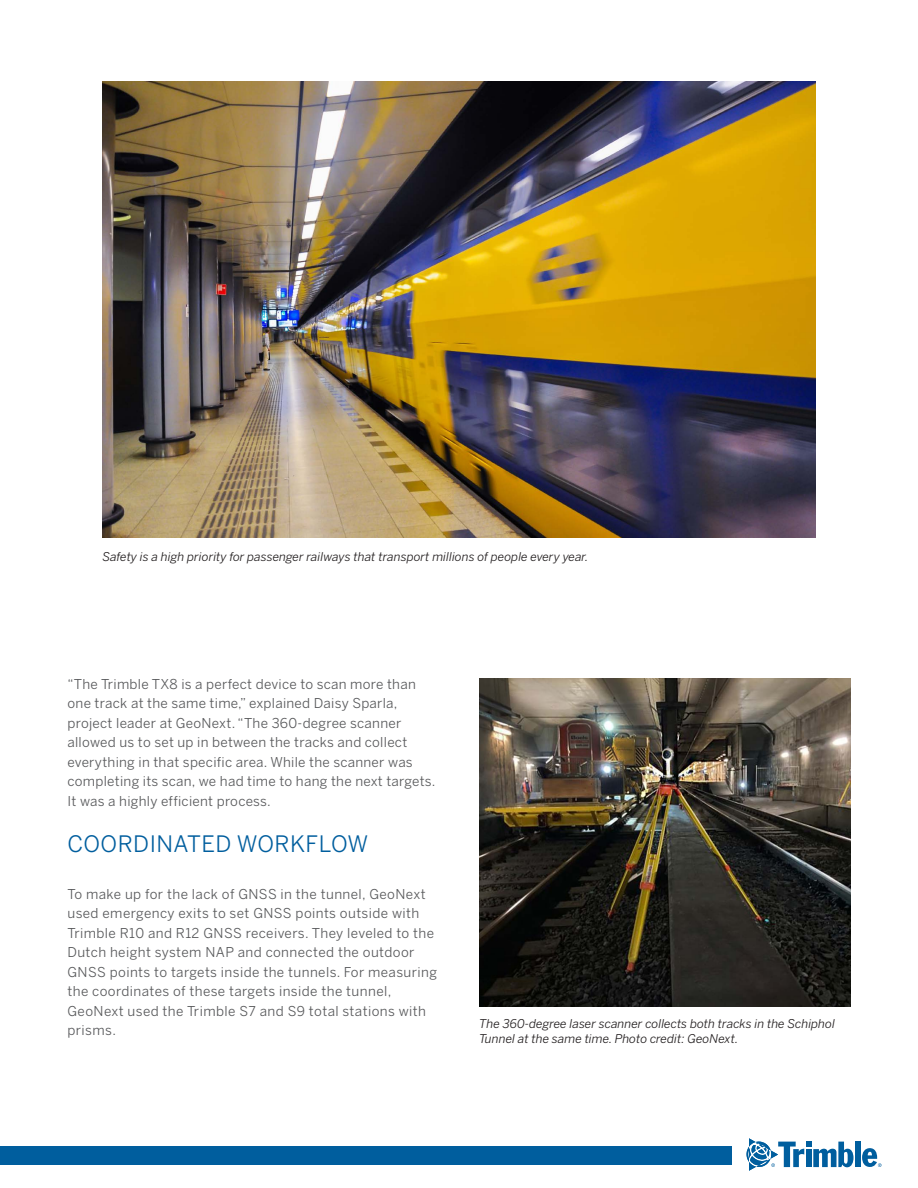
<style>
.page{position:relative;width:918px;height:1188px;background:#fff}
.page>*{position:absolute;margin:0;border:0;box-sizing:border-box;transform-origin:0 0}
.Body{font:22.5px "Benton Sans";letter-spacing:.02em;color:#005e9e}
.Body-2{font:13.5px/19.5px "Benton Sans";letter-spacing:.02em;color:#57585a}
.BodyIntro{font:italic 12px/15px "Benton Sans";color:#231f20}
</style>
<div class="page">
<div style="left:0;top:1147px;width:732px;height:17px;background:#005e9e"></div>
<div style="left:0;top:1148px;width:732px;height:17px;background:#005e9e"></div>
<div style="left:855px;top:1142px;width:6px;height:25px;background:#005e9e"></div>
<svg style="left:747px;top:1138px;width:107px;height:33px"></svg>
<svg style="left:862px;top:1148px;width:20px;height:19px"></svg>
<img style="left:479px;top:678px;width:371px;height:328px">
<img style="left:102px;top:81px;width:714px;height:457px">
<p class="BodyIntro" style="left:102px;top:549px;width:488px">Safety is a high priority for passenger railways that transport millions of people every year.</p>
<p class="Body-2" style="left:68px;top:674px;width:370px">“The Trimble TX8 is a perfect device to scan more than one track at the same time,” explained Daisy Sparla, project leader at GeoNext. “The 360-degree scanner allowed us to set up in between the tracks and collect everything in that specific area. While the scanner was completing its scan, we had time to hang the next targets.<br>It was a highly efficient process.</p>
<p class="Body" style="left:68px;top:831px;width:302px">COORDINATED WORKFLOW</p>
<p class="Body-2" style="left:68px;top:884px;width:371px">To make up for the lack of GNSS in the tunnel, GeoNext used emergency exits to set GNSS points outside with Trimble R10 and R12 GNSS receivers. They leveled to the Dutch height system NAP and connected the outdoor GNSS points to targets inside the tunnels. For measuring the coordinates of these targets inside the tunnel, GeoNext used the Trimble S7 and S9 total stations with prisms.</p>
<p class="BodyIntro" style="left:479px;top:1017px;width:357px">The 360-degree laser scanner collects both tracks in the Schiphol<br>Tunnel at the same time. Photo credit: GeoNext.</p>
</div>
